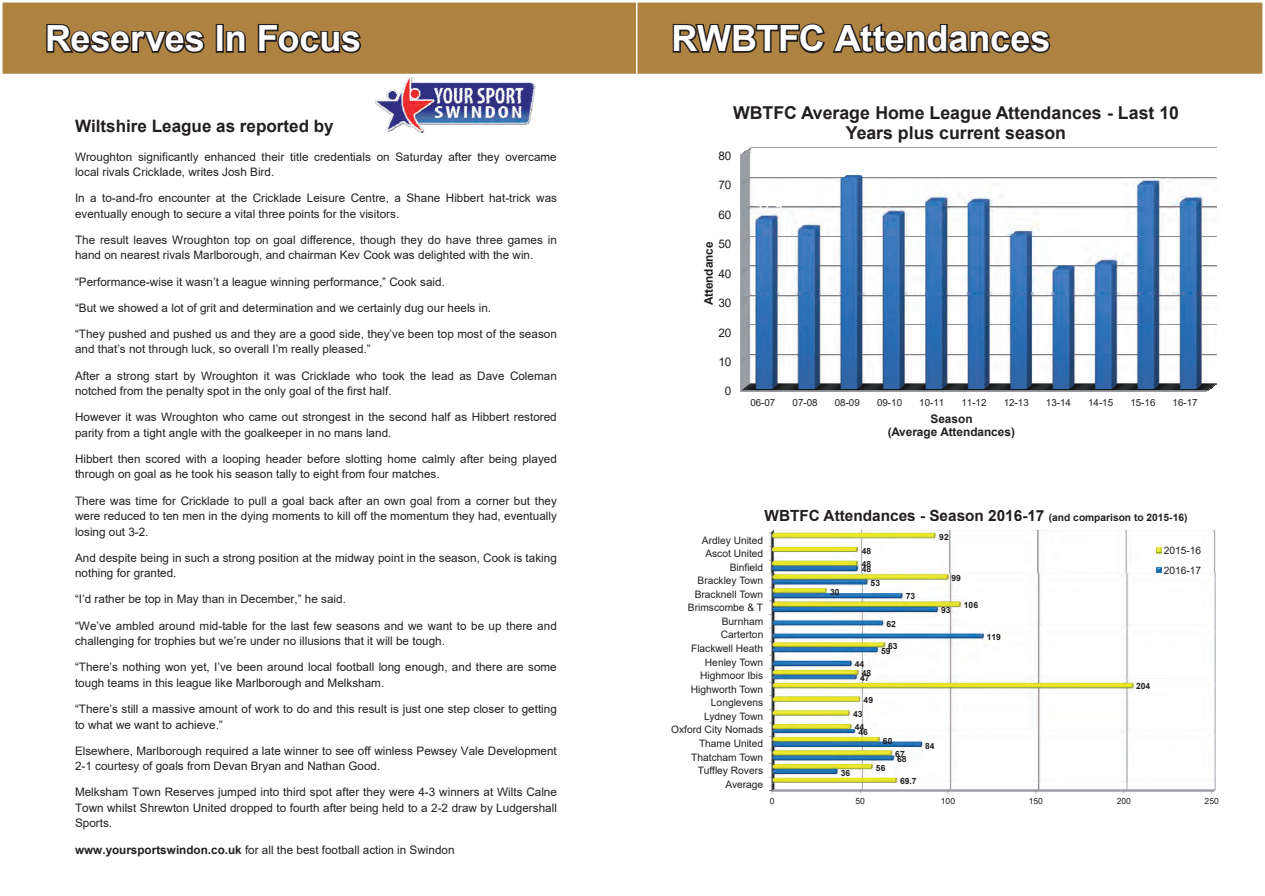
<style>
.page{position:relative;width:1265px;height:896px;background:#fff}
.page>*{position:absolute;margin:0;border:0;box-sizing:border-box;transform-origin:0 0}
.t1{font:700 36px "Arial";letter-spacing:-.005em;color:#fff}
.t2{font:700 17.7px/20.4px "Arial";color:#231f20;text-align:center}
.t3{font:700 17.1px "Arial";color:#231f20}
.t4{font:15.75px "Calibri";color:#fff}
.t5{font:700 15.3px "Arial";color:#231f20}
.t6{font:700 11.85px/13.5px "Arial";color:#231f20;text-align:center}
.t7{font:11.85px "Arial";letter-spacing:.005em;color:#231f20}
.t8{font:11.7px/15.5px "Arial";color:#231f20}
.t9{font:10.2px/19.6px "Arial";color:#231f20}
.t10{font:700 10.2px "Arial";color:#231f20}
.t11{font:9.75px "Arial";color:#231f20}
.t12{font:700 8.55px "Arial";letter-spacing:.005em;color:#231f20}
.t13{font:8.55px "Arial";letter-spacing:.005em;color:#231f20}
.s1{font-weight:700}
.s2{font-size:10.2px}
</style>
<div class="page">
<div style="left:628px;top:2px;width:635px;height:72px;background:#ae8241"></div>
<svg style="left:672px;top:23px;width:379px;height:31px"></svg>
<div style="left:628px;top:1px;width:636px;height:74px;border:2px solid #fff"></div>
<img style="left:741px;top:148px;width:475px;height:145px">
<svg style="left:740px;top:293px;width:477px;height:99px"></svg>
<img style="left:741px;top:385px;width:473px;height:2px">
<img style="left:741px;top:386px;width:471px;height:2px">
<img style="left:741px;top:388px;width:469px;height:2px">
<img style="left:741px;top:389px;width:467px;height:2px">
<img style="left:742px;top:391px;width:464px;height:1px">
<img style="left:770px;top:529px;width:446px;height:44px">
<svg style="left:1156px;top:547px;width:6px;height:6px"></svg>
<svg style="left:1156px;top:567px;width:6px;height:6px"></svg>
<svg style="left:769px;top:573px;width:447px;height:52px"></svg>
<svg style="left:769px;top:678px;width:447px;height:52px"></svg>
<svg style="left:769px;top:730px;width:447px;height:53px"></svg>
<img style="left:773px;top:790px;width:438px;height:1px">
<div style="left:2px;top:2px;width:635px;height:72px;background:#ae8241"></div>
<svg style="left:46px;top:24px;width:159px;height:30px"></svg>
<div style="left:216px;top:24px;width:8px;height:29px;border:3px solid #231f20"></div>
<svg style="left:225px;top:30px;width:21px;height:23px"></svg>
<svg style="left:257px;top:24px;width:104px;height:30px"></svg>
<div style="left:1px;top:1px;width:636px;height:74px;border:2px solid #fff"></div>
<img style="left:374px;top:76px;width:162px;height:57px">
<h1 class="t1" style="left:45px;top:15px;width:318px">Reserves In Focus</h1>
<h3 class="t3" style="left:75px;top:114px;width:260px">Wiltshire League as reported by</h3>
<p class="t8" style="left:75px;top:148px;width:483px">Wroughton significantly enhanced their title credentials on Saturday after they overcame local rivals Cricklade, writes Josh Bird.</p>
<p class="t8" style="left:75px;top:190px;width:483px">In a to-and-fro encounter at the Cricklade Leisure Centre, a Shane Hibbert hat-trick was eventually enough to secure a vital three points for the visitors.</p>
<p class="t8" style="left:75px;top:232px;width:483px">The result leaves Wroughton top on goal difference, though they do have three games in hand on nearest rivals Marlborough, and chairman Kev Cook was delighted with the win.</p>
<p class="t8" style="left:75px;top:273px;width:371px">“Performance-wise it wasn’t a league winning performance,” Cook said.</p>
<p class="t8" style="left:75px;top:300px;width:418px">“But we showed a lot of grit and determination and we certainly dug our heels in.</p>
<p class="t8" style="left:75px;top:326px;width:483px">“They pushed and pushed us and they are a good side, they’ve been top most of the season and that’s not through luck, so overall I’m really pleased.”</p>
<p class="t8" style="left:75px;top:367px;width:483px">After a strong start by Wroughton it was Cricklade who took the lead as Dave Coleman notched from the penalty spot in the only goal of the first half.</p>
<p class="t8" style="left:75px;top:409px;width:483px">However it was Wroughton who came out strongest in the second half as Hibbert restored parity from a tight angle with the goalkeeper in no mans land.</p>
<p class="t8" style="left:75px;top:450px;width:483px">Hibbert then scored with a looping header before slotting home calmly after being played through on goal as he took his season tally to eight from four matches.</p>
<p class="t8" style="left:75px;top:492px;width:483px;text-align:justify">There was time for Cricklade to pull a goal back after an own goal from a corner but they were reduced to ten men in the dying moments to kill off the momentum they had, eventually losing out 3-2.</p>
<p class="t8" style="left:75px;top:549px;width:483px">And despite being in such a strong position at the midway point in the season, Cook is taking nothing for granted.</p>
<p class="t8" style="left:75px;top:591px;width:272px">“I’d rather be top in May than in December,” he said.</p>
<p class="t8" style="left:75px;top:617px;width:483px">“We’ve ambled around mid-table for the last few seasons and we want to be up there and challenging for trophies but we’re under no illusions that it will be tough.</p>
<p class="t8" style="left:75px;top:659px;width:483px">“There’s nothing won yet, I’ve been around local football long enough, and there are some tough teams in this league like Marlborough and Melksham.</p>
<p class="t8" style="left:75px;top:700px;width:483px">“There’s still a massive amount of work to do and this result is just one step closer to getting to what we want to achieve.”</p>
<p class="t8" style="left:75px;top:742px;width:483px">Elsewhere, Marlborough required a late winner to see off winless Pewsey Vale Development<br>2-1 courtesy of goals from Devan Bryan and Nathan Good.</p>
<p class="t8" style="left:75px;top:784px;width:483px;text-align:justify">Melksham Town Reserves jumped into third spot after they were 4-3 winners at Wilts Calne Town whilst Shrewton United dropped to fourth after being held to a 2-2 draw by Ludgershall Sports.</p>
<p class="t8" style="left:75px;top:841px;width:381px"><span class="s1">www.yoursportswindon.co.uk</span> for all the best football action in Swindon</p>
<h1 class="t1" style="left:672px;top:15px;width:380px">RWBTFC Attendances</h1>
<h2 class="t2" style="left:733px;top:102px;width:447px">WBTFC Average Home League Attendances - Last 10<br>Years plus current season</h2>
<p class="t7" style="left:718px;top:147px;width:15px">80</p>
<p class="t7" style="left:718px;top:177px;width:15px">70</p>
<p class="t7" style="left:718px;top:206px;width:15px">60</p>
<p class="t7" style="left:718px;top:236px;width:15px">50</p>
<p class="t6" style="left:702px;top:305px;width:65px;rotate:-90deg">Attendance</p>
<p class="t7" style="left:718px;top:265px;width:15px">40</p>
<p class="t7" style="left:718px;top:294px;width:15px">30</p>
<p class="t7" style="left:718px;top:324px;width:15px">20</p>
<p class="t7" style="left:718px;top:353px;width:15px">10</p>
<p class="t7" style="left:725px;top:383px;width:8px">0</p>
<h3 class="t4" style="left:755px;top:194px;width:29px">57.9</h3>
<p class="t11" style="left:750px;top:396px;width:27px">06-07</p>
<p class="t11" style="left:793px;top:396px;width:26px">07-08</p>
<p class="t11" style="left:835px;top:396px;width:26px">08-09</p>
<p class="t11" style="left:877px;top:396px;width:27px">09-10</p>
<p class="t11" style="left:919px;top:396px;width:26px">10-11</p>
<p class="t11" style="left:961px;top:396px;width:26px">11-12</p>
<p class="t11" style="left:1004px;top:396px;width:27px">12-13</p>
<p class="t11" style="left:1046px;top:396px;width:27px">13-14</p>
<p class="t11" style="left:1088px;top:396px;width:26px">14-15</p>
<p class="t11" style="left:1130px;top:396px;width:27px">15-16</p>
<p class="t11" style="left:1173px;top:396px;width:27px">16-17</p>
<p class="t6" style="left:888px;top:411px;width:129px">Season<br>(Average Attendances)</p>
<h3 class="t5" style="left:765px;top:504px;width:421px">WBTFC Attendances - Season 2016-17 <span class="s2">and com arison to 2015-16</span></h3>
<p class="t10" style="left:1049px;top:509px;width:5px">(</p>
<p class="t10" style="left:1094px;top:509px;width:8px">p</p>
<p class="t10" style="left:1184px;top:509px;width:5px">)</p>
<p class="t9" style="left:1186px;top:540px;width:16px;text-indent:-23px">2015-16 -</p>
<p class="t12" style="left:939px;top:531px;width:11px">92</p>
<p class="t9" style="left:702px;top:529px;width:63px">Ardley United</p>
<p class="t12" style="left:862px;top:544px;width:11px">48</p>
<p class="t9" style="left:705px;top:543px;width:59px">Ascot United</p>
<p class="t12" style="left:862px;top:558px;width:11px">48</p>
<p class="t9" style="left:730px;top:557px;width:35px">Binfield</p>
<p class="t12" style="left:862px;top:563px;width:11px">48</p>
<p class="t9" style="left:1164px;top:560px;width:39px">2016 17</p>
<p class="t12" style="left:951px;top:571px;width:11px">99</p>
<p class="t9" style="left:698px;top:570px;width:67px">Brackley Town</p>
<p class="t12" style="left:871px;top:576px;width:11px">53</p>
<p class="t12" style="left:830px;top:585px;width:11px">30</p>
<p class="t9" style="left:695px;top:584px;width:70px">Bracknell Town</p>
<p class="t12" style="left:906px;top:590px;width:11px">73</p>
<p class="t9" style="left:688px;top:597px;width:77px">Brimscombe &amp; T</p>
<p class="t9" style="left:722px;top:611px;width:43px">Burnham</p>
<p class="t9" style="left:721px;top:624px;width:44px">Carterton</p>
<p class="t9" style="left:691px;top:638px;width:74px">Flackwell Heath</p>
<p class="t9" style="left:705px;top:651px;width:60px">Henley Town</p>
<p class="t12" style="left:855px;top:658px;width:11px">44</p>
<p class="t12" style="left:862px;top:666px;width:11px">48</p>
<p class="t9" style="left:700px;top:665px;width:65px">Highmoor Ibis</p>
<p class="t12" style="left:860px;top:671px;width:11px">47</p>
<p class="t9" style="left:691px;top:679px;width:74px">Highworth Town</p>
<p class="t9" style="left:711px;top:692px;width:54px">Longlevens</p>
<p class="t9" style="left:704px;top:706px;width:61px">Lydney Town</p>
<p class="t9" style="left:671px;top:719px;width:94px">Oxford City Nomads</p>
<p class="t9" style="left:699px;top:733px;width:66px">Thame United</p>
<p class="t9" style="left:691px;top:746px;width:73px">Thatcham Town</p>
<p class="t12" style="left:864px;top:693px;width:11px">49</p>
<p class="t12" style="left:853px;top:707px;width:11px">43</p>
<p class="t12" style="left:855px;top:720px;width:11px">44</p>
<p class="t12" style="left:858px;top:725px;width:11px">46</p>
<p class="t12" style="left:886px;top:617px;width:11px">62</p>
<p class="t12" style="left:888px;top:639px;width:11px">63</p>
<p class="t12" style="left:881px;top:644px;width:11px">59</p>
<p class="t12" style="left:883px;top:734px;width:11px">60</p>
<p class="t12" style="left:895px;top:747px;width:11px">67</p>
<p class="t12" style="left:897px;top:752px;width:11px">68</p>
<p class="t12" style="left:876px;top:761px;width:11px">56</p>
<p class="t9" style="left:698px;top:760px;width:67px">Tuffley Rovers</p>
<p class="t12" style="left:841px;top:766px;width:11px">36</p>
<p class="t9" style="left:725px;top:773px;width:39px">Average</p>
<p class="t12" style="left:900px;top:775px;width:18px">69.7</p>
<p class="t12" style="left:941px;top:603px;width:11px">93</p>
<p class="t12" style="left:925px;top:739px;width:11px">84</p>
<p class="t12" style="left:964px;top:598px;width:16px">106</p>
<p class="t12" style="left:987px;top:630px;width:16px">119</p>
<p class="t12" style="left:1136px;top:680px;width:16px">204</p>
<p class="t13" style="left:770px;top:794px;width:6px">0</p>
<p class="t13" style="left:855px;top:794px;width:11px">50</p>
<p class="t13" style="left:941px;top:794px;width:16px">100</p>
<p class="t13" style="left:1029px;top:794px;width:16px">150</p>
<p class="t13" style="left:1117px;top:794px;width:16px">200</p>
<p class="t13" style="left:1205px;top:794px;width:16px">250</p>
</div>
